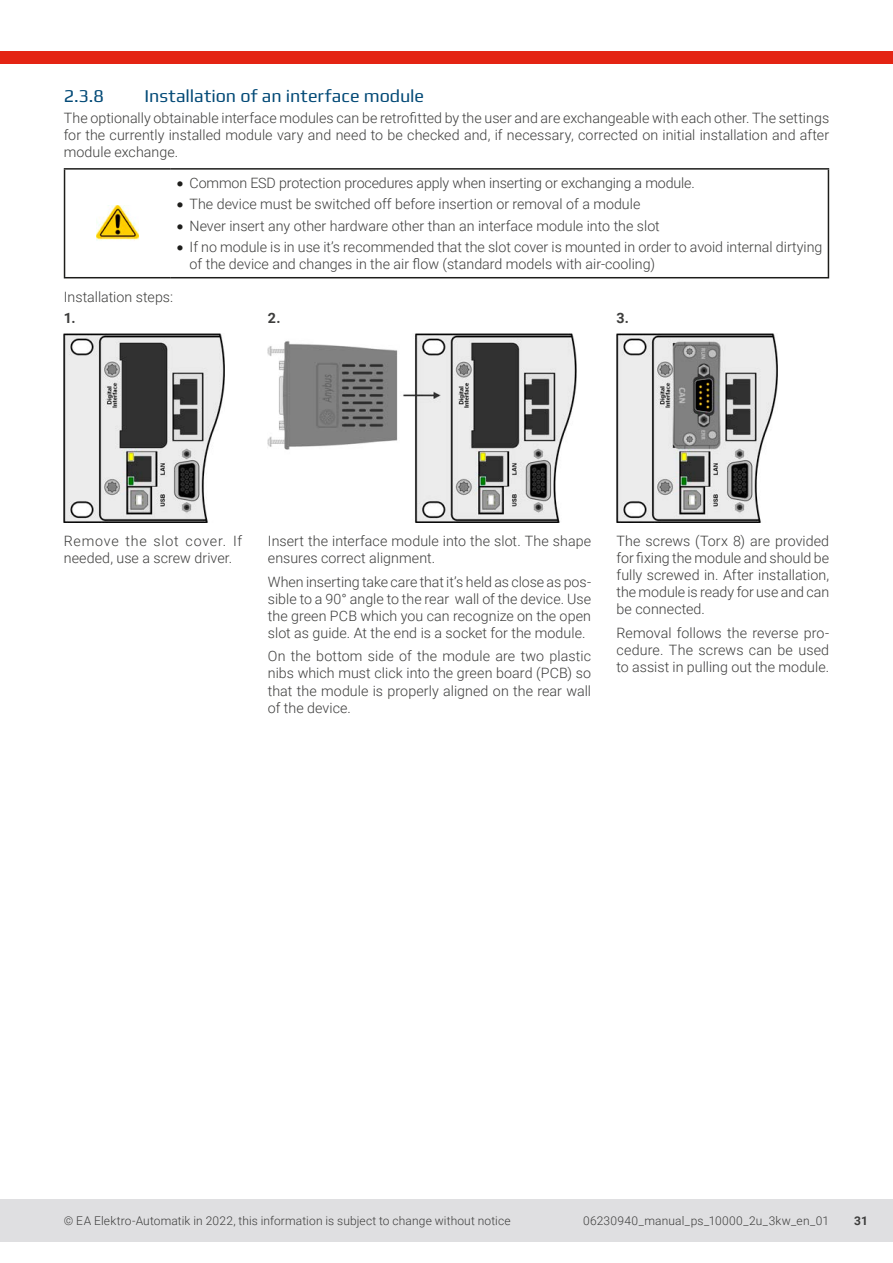
<style>
.page{position:relative;width:893px;height:1263px;background:#fff}
.page>*{position:absolute;margin:0;border:0;box-sizing:border-box;transform-origin:0 0}
.t1{font:18px "Play";letter-spacing:-.005em;color:#034a77}
.t2{font:300 14.25px/17.1px "Roboto";color:#3d3d3c;text-align:justify}
.t3{font:700 14.25px "Roboto";color:#3d3d3c}
.t4{font:300 12px "Roboto";letter-spacing:.01em;color:#3d3d3c}
.t5{font:700 12px "Roboto";color:#3d3d3c}
.s1{color:#1d1d1b}
</style>
<div class="page">
<div style="left:0;top:1199px;width:893px;height:43px;background:#dfdfe1"></div>
<div style="left:0;top:51px;width:893px;height:13px;background:#e42413"></div>
<hr style="left:171px;top:168px;width:658px;height:2px;background:#1d1d1b">
<hr style="left:828px;top:170px;width:1px;height:107px;background:#1d1d1b">
<hr style="left:171px;top:277px;width:658px;height:1px;background:#1d1d1b">
<hr style="left:64px;top:168px;width:107px;height:2px;background:#1d1d1b">
<hr style="left:64px;top:170px;width:1px;height:107px;background:#1d1d1b">
<hr style="left:64px;top:277px;width:107px;height:1px;background:#1d1d1b">
<img style="left:96px;top:206px;width:43px;height:34px">
<img style="left:64px;top:334px;width:161px;height:188px">
<img style="left:268px;top:334px;width:308px;height:188px">
<img style="left:617px;top:334px;width:161px;height:188px">
<p class="t1" style="left:64px;top:83px;width:42px">2.3.8</p>
<p class="t1" style="left:145px;top:83px;width:281px">Installation of an interface module</p>
<p class="t2" style="left:64px;top:109px;width:767px">The optionally obtainable interface modules can be retrofitted by the user and are exchangeable with each other. The settings for the currently installed module vary and need to be checked and, if necessary, corrected on initial installation and after module exchange.</p>
<p class="t2" style="left:177px;top:174px;width:520px"><span class="s1">•</span> Common ESD protection procedures apply when inserting or exchanging a module.</p>
<p class="t2" style="left:177px;top:195px;width:465px"><span class="s1">•</span> The device must be switched off before insertion or removal of a module</p>
<p class="t2" style="left:177px;top:217px;width:485px"><span class="s1">•</span> Never insert any other hardware other than an interface module into the slot</p>
<p class="t2" style="left:190px;top:238px;width:634px;text-indent:-13px"><span class="s1">•</span> If no module is in use it’s recommended that the slot cover is mounted in order to avoid internal dirtying of the device and changes in the air flow (standard models with air-cooling)</p>
<p class="t2" style="left:64px;top:288px;width:111px">Installation steps:</p>
<p class="t3" style="left:64px;top:308px;width:13px">1.</p>
<p class="t3" style="left:268px;top:308px;width:14px">2.</p>
<p class="t3" style="left:617px;top:308px;width:14px">3.</p>
<p class="t2" style="left:64px;top:532px;width:180px">Remove the slot cover. If needed, use a screw driver.</p>
<p class="t2" style="left:268px;top:532px;width:325px">Insert the interface module into the slot. The shape ensures correct alignment.</p>
<p class="t2" style="left:268px;top:572px;width:325px">When inserting take care that it’s held as close as pos&shy;sible to a 90° angle to the rear wall of the device. Use the green PCB which you can recognize on the open slot as guide. At the end is a socket for the module.</p>
<p class="t2" style="left:268px;top:647px;width:325px">On the bottom side of the module are two plastic nibs which must click into the green board (PCB) so that the module is properly aligned on the rear wall of the device.</p>
<p class="t2" style="left:617px;top:532px;width:214px">The screws (Torx 8) are provided for fixing the module and should be fully screwed in. After installation, the module is ready for use and can be connected.</p>
<p class="t2" style="left:617px;top:624px;width:214px">Removal follows the reverse pro&shy;cedure. The screws can be used to assist in pulling out the module.</p>
<p class="t4" style="left:64px;top:1212px;width:448px">© EA Elektro-Automatik in 2022, this information is subject to change without notice</p>
<p class="t4" style="left:583px;top:1212px;width:247px">06230940_manual_ps_10000_2u_3kw_en_01</p>
<p class="t5" style="left:854px;top:1212px;width:15px">31</p>
</div>
